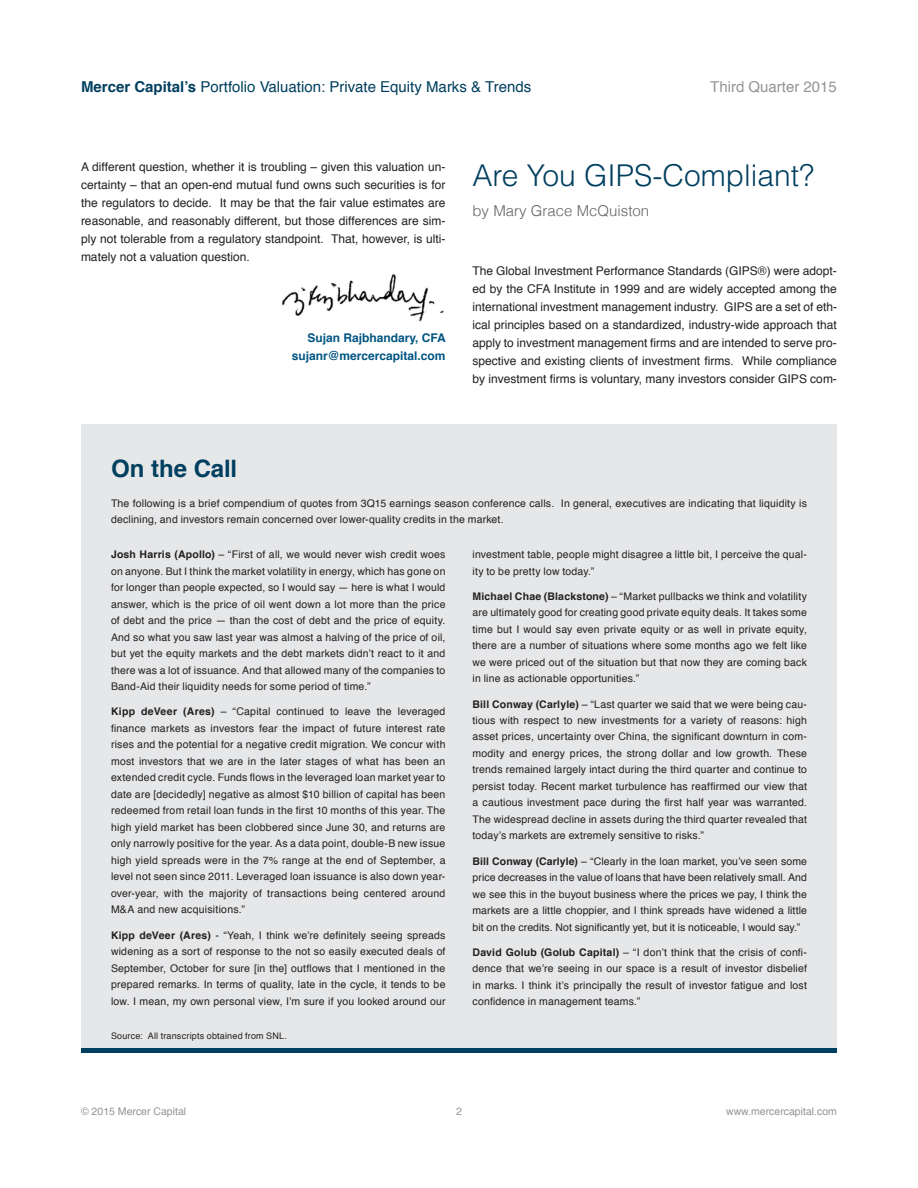
<style>
.page{position:relative;width:918px;height:1188px;background:#fff}
.page>*{position:absolute;margin:0;border:0;box-sizing:border-box;transform-origin:0 0}
.t1{font:300 30px "Helvetica LT Std";color:#003f5f}
.t2{font:700 24px "Helvetica";color:#003f5f}
.t3{font:15px "Helvetica";color:#003f5f}
.t4{font:300 15px "Helvetica";color:#636466}
.t5{font:15px "Helvetica";color:#939598}
.t6{font:12px/18px "Helvetica";color:#231f20;text-align:justify}
.t7{font:700 12px/18px "Helvetica";color:#005581;text-align:right}
.t8{font:10.5px/16.5px "Helvetica";letter-spacing:.015em;color:#231f20;text-align:justify}
.t9{font:10.5px "Helvetica";color:#939598}
.t10{font:9px "Helvetica";letter-spacing:.02em;color:#231f20}
.s1{font-weight:700}
</style>
<div class="page">
<img style="left:282px;top:274px;width:162px;height:48px">
<div style="left:81px;top:424px;width:756px;height:628px;background:#e6e7e8"></div>
<hr style="left:81px;top:1048px;width:756px;height:4px;background:#003f5f">
<h3 class="t3" style="left:81px;top:75px;width:452px"><span class="s1">Mercer Capital’s</span> Portfolio Valuation: Private Equity Marks &amp; Trends</h3>
<h3 class="t5" style="left:710px;top:75px;width:128px">Third Quarter 2015</h3>
<p class="t6" style="left:81px;top:158px;width:366px">A different question, whether it is troubling – given this valuation un&shy;certainty – that an open-end mutual fund owns such securities is for the regulators to decide. It may be that the fair value estimates are reasonable, and reasonably different, but those differences are sim&shy;ply not tolerable from a regulatory standpoint. That, however, is ulti&shy;mately not a valuation question.</p>
<p class="t7" style="left:292px;top:329px;width:156px">Sujan Rajbhandary, CFA sujanr@mercercapital.com</p>
<h1 class="t1" style="left:472px;top:156px;width:343px">Are You GIPS-Compliant?</h1>
<h3 class="t4" style="left:472px;top:198px;width:178px">by Mary Grace McQuiston</h3>
<p class="t6" style="left:472px;top:262px;width:366px">The Global Investment Performance Standards (GIPS®) were adopt&shy;ed by the CFA Institute in 1999 and are widely accepted among the international investment management industry. GIPS are a set of eth&shy;ical principles based on a standardized, industry-wide approach that apply to investment management firms and are intended to serve pro&shy;spective and existing clients of investment firms. While compliance by investment firms is voluntary, many investors consider GIPS com-</p>
<h2 class="t2" style="left:111px;top:449px;width:128px">On the Call</h2>
<p class="t8" style="left:111px;top:495px;width:697px">The following is a brief compendium of quotes from 3Q15 earnings season conference calls. In general, executives are indicating that liquidity is declining, and investors remain concerned over lower-quality credits in the market.</p>
<p class="t8" style="left:111px;top:547px;width:336px"><span class="s1">Josh Harris (Apollo)</span> – “First of all, we would never wish credit woes on anyone. But I think the market volatility in energy, which has gone on for longer than people expected, so I would say — here is what I would answer, which is the price of oil went down a lot more than the price of debt and the price — than the cost of debt and the price of equity.<br>And so what you saw last year was almost a halving of the price of oil, but yet the equity markets and the debt markets didn’t react to it and there was a lot of issuance. And that allowed many of the companies to Band-Aid their liquidity needs for some period of time.”</p>
<p class="t8" style="left:111px;top:704px;width:336px"><span class="s1">Kipp deVeer (Ares)</span> – “Capital continued to leave the leveraged finance markets as investors fear the impact of future interest rate rises and the potential for a negative credit migration. We concur with most investors that we are in the later stages of what has been an extended credit cycle. Funds flows in the leveraged loan market year to date are [decidedly] negative as almost $10 billion of capital has been redeemed from retail loan funds in the first 10 months of this year. The high yield market has been clobbered since June 30, and returns are only narrowly positive for the year. As a data point, double-B new issue high yield spreads were in the 7% range at the end of September, a level not seen since 2011. Leveraged loan issuance is also down year&shy;over-year, with the majority of transactions being centered around M&amp;A and new acquisitions.”</p>
<p class="t8" style="left:111px;top:927px;width:336px"><span class="s1">Kipp deVeer (Ares)</span> - “Yeah, I think we’re definitely seeing spreads widening as a sort of response to the not so easily executed deals of September, October for sure [in the] outflows that I mentioned in the prepared remarks. In terms of quality, late in the cycle, it tends to be low. I mean, my own personal view, I’m sure if you looked around our</p>
<p class="t10" style="left:111px;top:1029px;width:177px">Source: All transcripts obtained from SNL.</p>
<p class="t8" style="left:473px;top:547px;width:336px">investment table, people might disagree a little bit, I perceive the qual&shy;ity to be pretty low today.”</p>
<p class="t8" style="left:473px;top:588px;width:336px"><span class="s1">Michael Chae (Blackstone)</span> – “Market pullbacks we think and volatility are ultimately good for creating good private equity deals. It takes some time but I would say even private equity or as well in private equity, there are a number of situations where some months ago we felt like we were priced out of the situation but that now they are coming back in line as actionable opportunities.”</p>
<p class="t8" style="left:473px;top:696px;width:336px"><span class="s1">Bill Conway (Carlyle)</span> – “Last quarter we said that we were being cau&shy;tious with respect to new investments for a variety of reasons: high asset prices, uncertainty over China, the significant downturn in com&shy;modity and energy prices, the strong dollar and low growth. These trends remained largely intact during the third quarter and continue to persist today. Recent market turbulence has reaffirmed our view that a cautious investment pace during the first half year was warranted.<br>The widespread decline in assets during the third quarter revealed that today’s markets are extremely sensitive to risks.”</p>
<p class="t8" style="left:473px;top:853px;width:336px"><span class="s1">Bill Conway (Carlyle)</span> – “Clearly in the loan market, you’ve seen some price decreases in the value of loans that have been relatively small. And we see this in the buyout business where the prices we pay, I think the markets are a little choppier, and I think spreads have widened a little bit on the credits. Not significantly yet, but it is noticeable, I would say.”</p>
<p class="t8" style="left:473px;top:944px;width:336px"><span class="s1">David Golub (Golub Capital)</span> – “I don’t think that the crisis of confi&shy;dence that we’re seeing in our space is a result of investor disbelief in marks. I think it’s principally the result of investor fatigue and lost confidence in management teams.”</p>
<p class="t9" style="left:81px;top:1103px;width:107px">© 2015 Mercer Capital</p>
<p class="t9" style="left:456px;top:1103px;width:7px">2</p>
<p class="t9" style="left:726px;top:1103px;width:112px">www.mercercapital.com</p>
</div>
